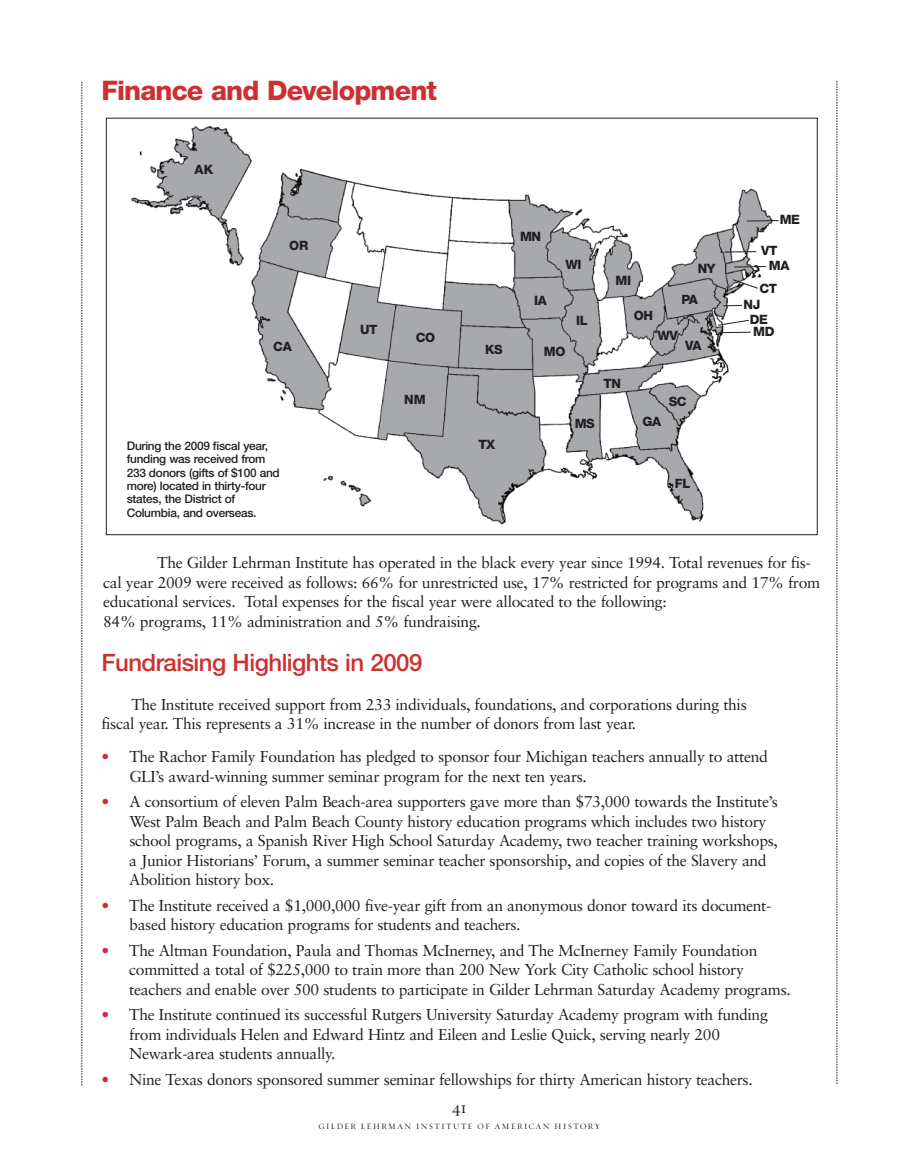
<style>
.page{position:relative;width:918px;height:1161px;background:#fff}
.page>*{position:absolute;margin:0;border:0;box-sizing:border-box;transform-origin:0 0}
.t1{font:800 27px "Helvetica Neue";letter-spacing:-.03em;color:#ce3031}
.t2{font:500 24px "Helvetica Neue";letter-spacing:-.02em;color:#ce3031}
.t3{font:16.5px "Requiem Text HTF Roman";color:#231f20}
.t4{font:15.75px/19.5px "Sabon";letter-spacing:-.02em;color:#231f20}
.t5{font:800 12.9px "Helvetica Neue";letter-spacing:-.03em;color:#231f20}
.t6{font:500 11.85px/13.4px "Helvetica Neue";letter-spacing:-.02em;color:#231f20}
.t7{font:11.25px "Requiem Fine HTF Small Caps";letter-spacing:.08em;color:#231f20}
.s1{color:#ce3031}
</style>
<div class="page">
<svg style="left:82px;top:82px;width:1px;height:1003px"></svg>
<svg style="left:837px;top:81px;width:1px;height:1003px"></svg>
<img style="left:131px;top:126px;width:648px;height:399px">
<svg style="left:723px;top:305px;width:19px;height:1px"></svg>
<svg style="left:718px;top:320px;width:31px;height:5px"></svg>
<svg style="left:719px;top:332px;width:32px;height:1px"></svg>
<svg style="left:733px;top:279px;width:25px;height:9px"></svg>
<svg style="left:734px;top:266px;width:32px;height:1px"></svg>
<svg style="left:724px;top:251px;width:32px;height:1px"></svg>
<svg style="left:747px;top:220px;width:32px;height:1px"></svg>
<h1 class="t1" style="left:102px;top:81px;width:337px">Finance and Development</h1>
<p class="t5" style="left:195px;top:165px;width:20px">AK</p>
<p class="t5" style="left:780px;top:215px;width:22px">ME</p>
<p class="t5" style="left:289px;top:241px;width:21px">OR</p>
<p class="t5" style="left:520px;top:232px;width:23px">MN</p>
<p class="t5" style="left:761px;top:246px;width:18px">VT</p>
<p class="t5" style="left:565px;top:259px;width:18px">WI</p>
<p class="t5" style="left:698px;top:264px;width:19px">NY</p>
<p class="t5" style="left:769px;top:261px;width:22px">MA</p>
<p class="t5" style="left:273px;top:342px;width:20px">CA</p>
<p class="t5" style="left:360px;top:325px;width:19px">UT</p>
<p class="t5" style="left:416px;top:333px;width:21px">CO</p>
<p class="t5" style="left:485px;top:344px;width:19px">KS</p>
<p class="t5" style="left:534px;top:296px;width:14px">IA</p>
<p class="t5" style="left:544px;top:347px;width:23px">MO</p>
<p class="t5" style="left:576px;top:316px;width:13px">IL</p>
<p class="t5" style="left:616px;top:276px;width:17px">MI</p>
<p class="t5" style="left:634px;top:311px;width:21px">OH</p>
<p class="t5" style="left:681px;top:295px;width:18px">PA</p>
<p class="t5" style="left:657px;top:331px;width:22px">WV</p>
<p class="t5" style="left:685px;top:340px;width:18px">VA</p>
<p class="t5" style="left:760px;top:284px;width:19px">CT</p>
<p class="t5" style="left:744px;top:300px;width:18px">NJ</p>
<p class="t5" style="left:750px;top:315px;width:20px">DE</p>
<p class="t5" style="left:753px;top:326px;width:23px">MD</p>
<p class="t5" style="left:604px;top:378px;width:19px">TN</p>
<p class="t5" style="left:404px;top:394px;width:23px">NM</p>
<p class="t5" style="left:669px;top:397px;width:19px">SC</p>
<p class="t5" style="left:575px;top:419px;width:22px">MS</p>
<p class="t5" style="left:642px;top:417px;width:20px">GA</p>
<p class="t6" style="left:127px;top:440px;width:155px">During the 2009 fiscal year, funding was received from<br>233 donors (gifts of $100 and more) located in thirty-four states, the District of<br>Columbia, and overseas.</p>
<p class="t5" style="left:478px;top:440px;width:19px">TX</p>
<p class="t5" style="left:675px;top:479px;width:17px">FL</p>
<p class="t4" style="left:103px;top:554px;width:718px;text-indent:54px">The Gilder Lehrman Institute has operated in the black every year since 1994. Total revenues for fis&shy;cal year 2009 were received as follows: 66% for unrestricted use, 17% restricted for programs and 17% from educational services. Total expenses for the fiscal year were allocated to the following:<br>84% programs, 11% administration and 5% fundraising.</p>
<h2 class="t2" style="left:101px;top:654px;width:322px">Fundraising Highlights in 2009</h2>
<p class="t4" style="left:101px;top:696px;width:647px;text-indent:30px">The Institute received support from 233 individuals, foundations, and corporations during this fiscal year. This represents a 31% increase in the number of donors from last year.</p>
<p class="t4" style="left:129px;top:749px;width:640px;text-indent:-28px"><span class="s1">•</span> The Rachor Family Foundation has pledged to sponsor four Michigan teachers annually to attend<br>GLI’s award-winning summer seminar program for the next ten years.</p>
<p class="t4" style="left:129px;top:794px;width:650px;text-indent:-28px"><span class="s1">•</span> A consortium of eleven Palm Beach-area supporters gave more than $73,000 towards the Institute’s West Palm Beach and Palm Beach County history education programs which includes two history school programs, a Spanish River High School Saturday Academy, two teacher training workshops, a Junior Historians’ Forum, a summer seminar teacher sponsorship, and copies of the Slavery and Abolition history box.</p>
<p class="t4" style="left:129px;top:897px;width:644px;text-indent:-28px"><span class="s1">•</span> The Institute received a $1,000,000 five-year gift from an anonymous donor toward its document&shy;based history education programs for students and teachers.</p>
<p class="t4" style="left:129px;top:942px;width:663px;text-indent:-28px"><span class="s1">•</span> The Altman Foundation, Paula and Thomas McInerney, and The McInerney Family Foundation committed a total of $225,000 to train more than 200 New York City Catholic school history teachers and enable over 500 students to participate in Gilder Lehrman Saturday Academy programs.</p>
<p class="t4" style="left:129px;top:1007px;width:640px;text-indent:-28px"><span class="s1">•</span> The Institute continued its successful Rutgers University Saturday Academy program with funding from individuals Helen and Edward Hintz and Eileen and Leslie Quick, serving nearly 200<br>Newark-area students annually.</p>
<p class="t4" style="left:101px;top:1071px;width:653px"><span class="s1">•</span> Nine Texas donors sponsored summer seminar fellowships for thirty American history teachers.</p>
<p class="t3" style="left:452px;top:1098px;width:16px">41</p>
<p class="t7" style="left:319px;top:1119px;width:283px">gilder lehrman institute of american history</p>
</div>
